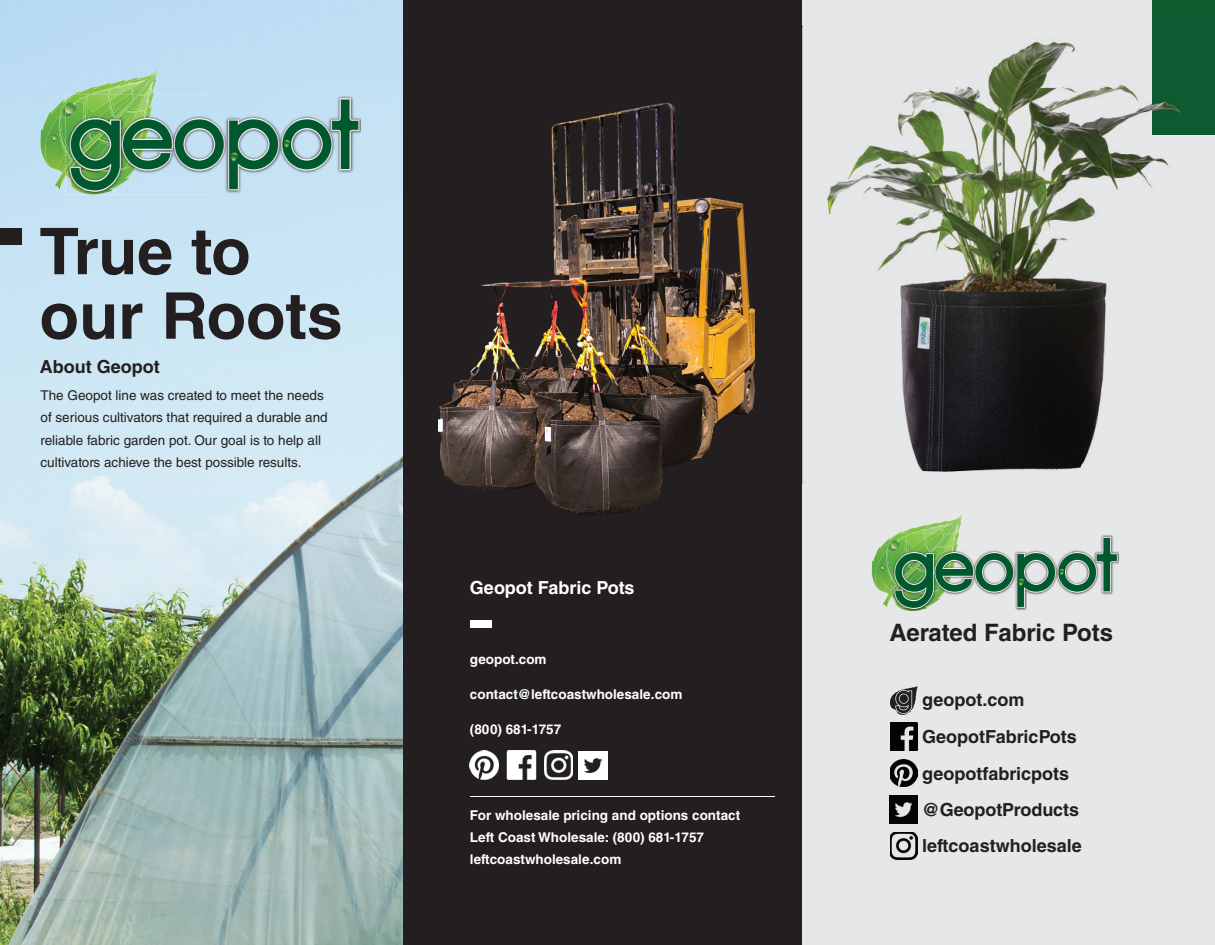
<style>
.page{position:relative;width:1215px;height:945px;background:#fff}
.page>*{position:absolute;margin:0;border:0;box-sizing:border-box;transform-origin:0 0}
.t1{font:700 64.5px/64.5px "Helvetica LT Std";color:#231f20}
.t2{font:700 24px "Helvetica LT Std";color:#231f20}
.t3{font:700 18px/36.5px "Helvetica LT Std";color:#231f20}
.t4{font:700 18px "Helvetica LT Std";color:#fff}
.t5{font:13.5px/22.2px "Helvetica LT Std";color:#231f20}
.t6{font:700 13.5px/22.2px "Helvetica LT Std";color:#fff}
</style>
<div class="page">
<img style="left:0;top:0;width:403px;height:945px">
<div style="left:403px;top:0;width:399px;height:945px;background:#231f20"></div>
<hr style="left:470px;top:796px;width:305px;height:1px;background:#fff">
<div style="left:802px;top:0;width:413px;height:945px;background:#e6e7e9"></div>
<div style="left:1153px;top:0;width:62px;height:134px;background:#0f5a2f"></div>
<div style="left:470px;top:621px;width:21px;height:7px;background:#fff"></div>
<div style="left:0;top:228px;width:21px;height:16px;background:#231f20"></div>
<img style="left:802px;top:27px;width:413px;height:457px">
<img style="left:1153px;top:27px;width:62px;height:107px">
<img style="left:902px;top:609px;width:22px;height:2px">
<svg style="left:873px;top:515px;width:245px;height:94px"></svg>
<img style="left:69px;top:192px;width:85px;height:2px">
<svg style="left:41px;top:70px;width:319px;height:122px;background:#8ebbac"></svg>
<img style="left:470px;top:751px;width:103px;height:29px">
<img style="left:579px;top:751px;width:29px;height:29px">
<img style="left:890px;top:796px;width:27px;height:27px">
<img style="left:890px;top:759px;width:28px;height:28px">
<img style="left:890px;top:832px;width:28px;height:28px">
<img style="left:890px;top:723px;width:28px;height:27px">
<img style="left:438px;top:103px;width:316px;height:412px">
<svg style="left:890px;top:686px;width:28px;height:28px"></svg>
<h1 class="t1" style="left:40px;top:218px;width:305px">True to our Roots</h1>
<h3 class="t3" style="left:40px;top:348px;width:121px">About Geopot</h3>
<p class="t5" style="left:40px;top:384px;width:289px">The Geopot line was created to meet the needs of serious cultivators that required a durable and reliable fabric garden pot. Our goal is to help all cultivators achieve the best possible results.</p>
<h3 class="t4" style="left:470px;top:577px;width:166px">Geopot Fabric Pots</h3>
<p class="t6" style="left:470px;top:648px;width:78px">geopot.com</p>
<p class="t6" style="left:470px;top:683px;width:214px">contact@leftcoastwholesale.com</p>
<p class="t6" style="left:470px;top:718px;width:93px">(800) 681-1757</p>
<p class="t6" style="left:470px;top:804px;width:272px">For wholesale pricing and options contact<br>Left Coast Wholesale: (800) 681-1757 leftcoastwholesale.com</p>
<h2 class="t2" style="left:890px;top:618px;width:225px">Aerated Fabric Pots</h2>
<h3 class="t3" style="left:922px;top:681px;width:104px">geopot.com</h3>
<h3 class="t3" style="left:922px;top:718px;width:156px">GeopotFabricPots geopotfabricpots</h3>
<h3 class="t3" style="left:922px;top:791px;width:161px">@GeopotProducts leftcoastwholesale</h3>
</div>
